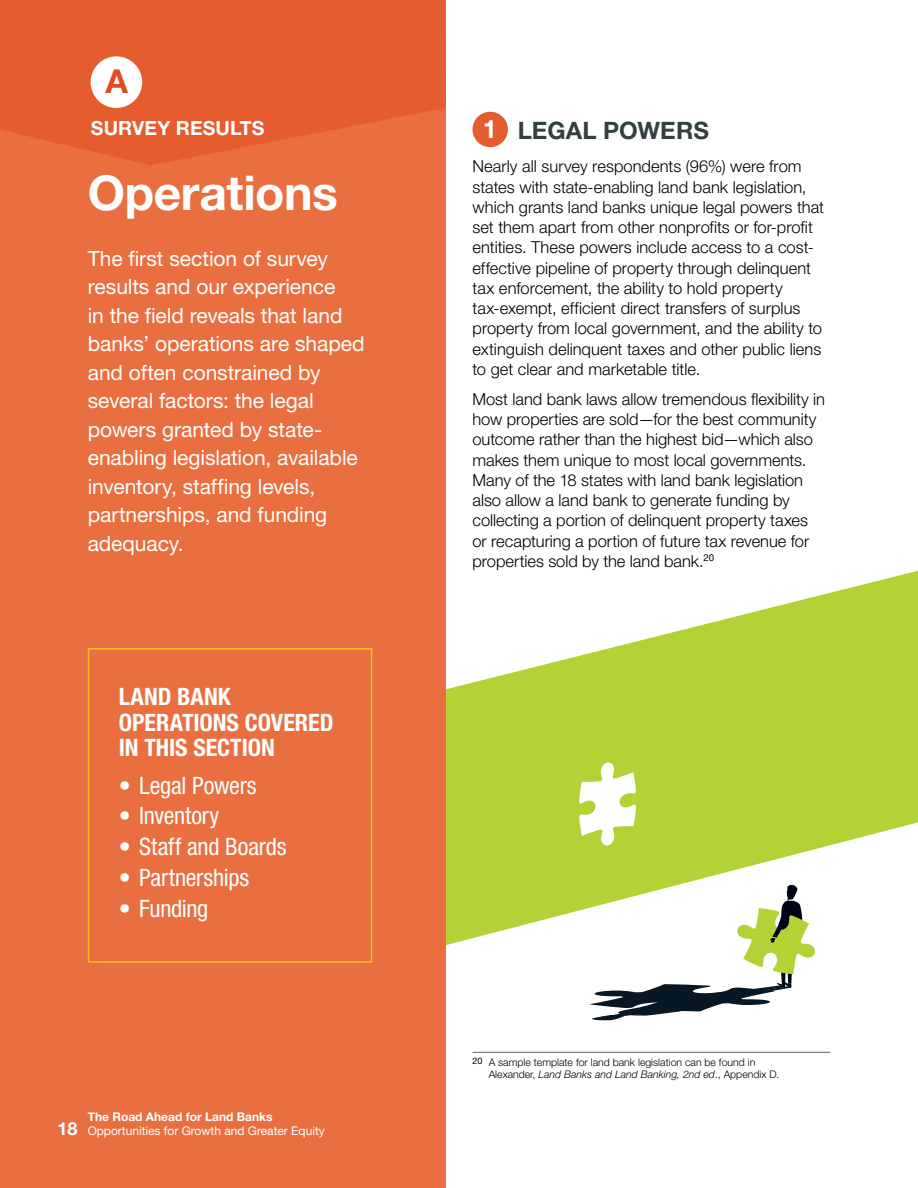
<style>
.page{position:relative;width:918px;height:1188px;background:#fff}
.page>*{position:absolute;margin:0;border:0;box-sizing:border-box;transform-origin:0 0}
.t1{font:700 48px "Helvetica Neue LT Std";letter-spacing:-.01em;color:#fff}
.t2{font:700 33px "Helvetica Neue LT Std";color:#e34a21}
.t3{font:700 25.5px "Helvetica Neue LT Std";color:#fff}
.t4{font:condensed 24px "Helvetica Neue LT Std";letter-spacing:-.005em;color:#fff}
.t5{font:700 condensed 24px/25.5px "Helvetica Neue LT Std";color:#fff}
.t6{font:700 24px "Helvetica Neue LT Std";color:#334041}
.t7{font:21px/28.5px "Helvetica Neue LT Std";letter-spacing:-.005em;color:#fff}
.t8{font:700 19.5px "Helvetica Neue LT Std";letter-spacing:.005em;color:#fff}
.t9{font:300 16.5px/20.2px "Helvetica Neue LT Std";color:#000}
.t10{font:12px/13.5px "Helvetica Neue LT Std";color:#fff}
.t11{font:300 10.5px/12px "Helvetica Neue LT Std";color:#000}
.s1{font-weight:700}
.s2{font-weight:700;font-size:18px}
.s3{font-weight:400;font-size:9px}
.s4{font-style:italic}
</style>
<div class="page">
<svg style="left:445px;top:571px;width:473px;height:395px;fill:#b3d235"></svg>
<svg style="left:589px;top:884px;width:227px;height:137px"></svg>
<svg style="left:579px;top:762px;width:57px;height:84px"></svg>
<div style="left:0;top:0;width:445px;height:1188px;background:#e96f40"></div>
<svg style="left:0;top:0;width:446px;height:165px;fill:#e55c2e"></svg>
<hr style="left:472px;top:1052px;width:358px;height:1px;background:#5d6771">
<div style="left:473px;top:112px;width:35px;height:35px;background:#e55c2e;border-radius:50%"></div>
<div style="left:88px;top:648px;width:284px;height:315px;border:2px solid #febe2a"></div>
<div style="left:91px;top:56px;width:51px;height:52px;background:#fff;border-radius:50%"></div>
<h2 class="t2" style="left:105px;top:61px;width:24px">A</h2>
<p class="t8" style="left:91px;top:116px;width:175px">SURVEY RESULTS</p>
<h3 class="t3" style="left:483px;top:113px;width:16px">1</h3>
<h1 class="t1" style="left:88px;top:164px;width:252px">Operations</h1>
<p class="t7" style="left:88px;top:244px;width:278px">The first section of survey results and our experience<br>in the field reveals that land banks’ operations are shaped and often constrained by several factors: the legal powers granted by state&shy;enabling legislation, available inventory, staffing levels, partnerships, and funding adequacy.</p>
<h3 class="t6" style="left:518px;top:115px;width:193px">LEGAL POWERS</h3>
<p class="t9" style="left:472px;top:156px;width:353px">Nearly all survey respondents (96%) were from states with state-enabling land bank legislation, which grants land banks unique legal powers that set them apart from other nonprofits or for-profit entities. These powers include access to a cost&shy;effective pipeline of property through delinquent tax enforcement, the ability to hold property tax-exempt, efficient direct transfers of surplus property from local government, and the ability to extinguish delinquent taxes and other public liens to get clear and marketable title.</p>
<p class="t9" style="left:472px;top:388px;width:354px">Most land bank laws allow tremendous flexibility in how properties are sold—for the best community outcome rather than the highest bid—which also makes them unique to most local governments.<br>Many of the 18 states with land bank legislation also allow a land bank to generate funding by collecting a portion of delinquent property taxes or recapturing a portion of future tax revenue for properties sold by the land bank.<sup>20</sup></p>
<h3 class="t5" style="left:119px;top:684px;width:216px">LAND BANK<br>OPERATIONS COVERED<br>IN THIS SECTION</h3>
<h3 class="t4" style="left:119px;top:771px;width:139px">• Legal Powers</h3>
<h3 class="t4" style="left:119px;top:802px;width:102px">• Inventory</h3>
<h3 class="t4" style="left:119px;top:833px;width:169px">• Staff and Boards</h3>
<h3 class="t4" style="left:119px;top:864px;width:132px">• Partnerships</h3>
<h3 class="t4" style="left:119px;top:894px;width:91px">• Funding</h3>
<p class="t10" style="left:58px;top:1110px;width:269px;text-indent:30px"><span class="s1">The Road Ahead for Land Banks<br></span><span class="s2">18</span> Opportunities for Growth and Greater Equity</p>
<p class="t11" style="left:489px;top:1056px;width:292px;text-indent:-16px"><span class="s3">20</span> A sample template for land bank legislation can be found in<br>Alexander, <span class="s4">Land Banks and Land Banking, 2nd ed</span>., Appendix D.</p>
</div>
